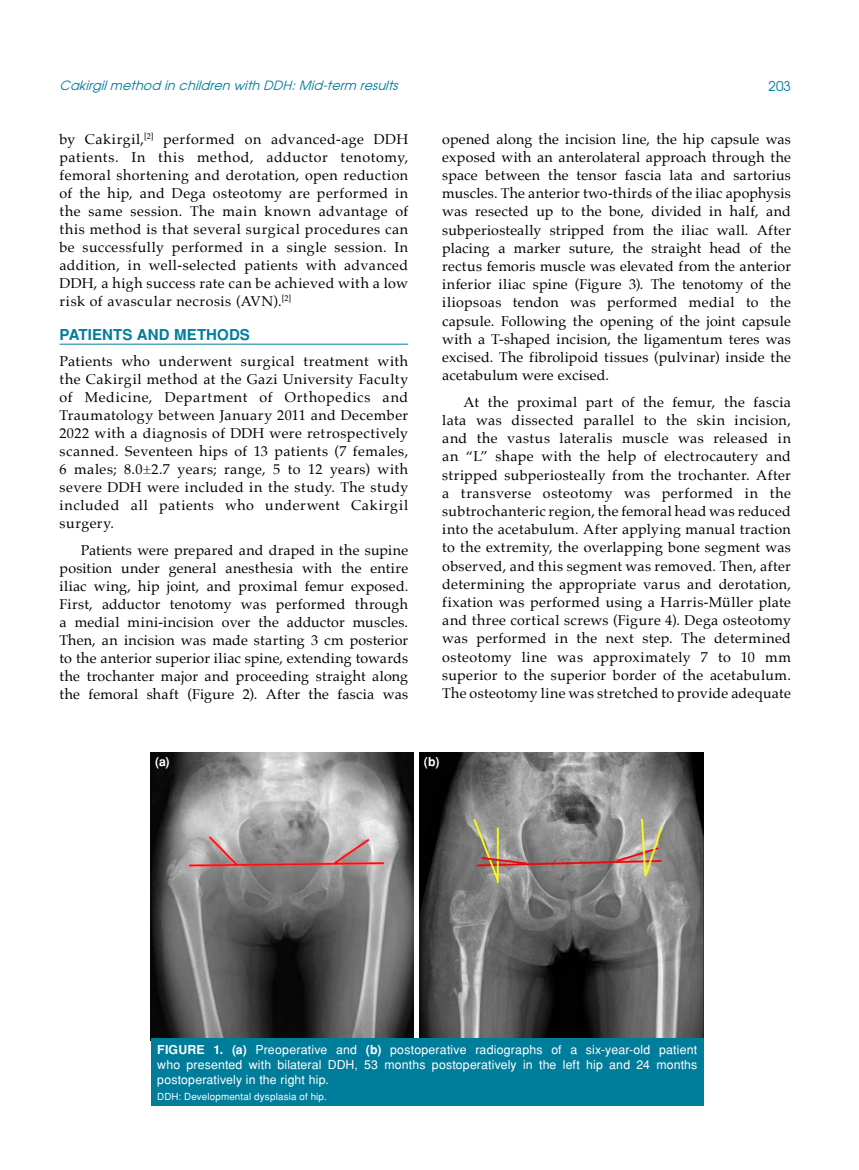
<style>
.page{position:relative;width:859px;height:1170px;background:#fff}
.page>*{position:absolute;margin:0;border:0;box-sizing:border-box;transform-origin:0 0}
.t1{font:700 15px "Helvetica Tr";letter-spacing:.005em;color:#007d9a}
.t2{font:14.25px/18.1px "Palatino";letter-spacing:.025em;color:#000;text-align:justify}
.t3{font:13.5px "Avant Garde Tr";color:#007d9a}
.t4{font:italic 12.75px "Avant Garde Tr";color:#007d9a}
.t5{font:12.3px/15.3px "Helvetica Normal Tr";letter-spacing:.01em;color:#fff;text-align:justify}
.t6{font:700 12.3px "Helvetica Tr";color:#fff}
.t7{font:9.75px "Helvetica Normal Tr";letter-spacing:.02em;color:#fff}
.s1{font-family:"Helvetica Tr";font-weight:700}
</style>
<div class="page">
<hr style="left:60px;top:344px;width:348px;height:1px;background:#007d9a">
<img style="left:151px;top:752px;width:553px;height:286px">
<hr style="left:415px;top:751px;width:4px;height:289px;background:#fff">
<div style="left:151px;top:1038px;width:553px;height:68px;background:#007d9a"></div>
<p class="t4" style="left:60px;top:78px;width:344px">Cakirgilmethod in children with DDH:Mid-term results</p>
<p class="t3" style="left:768px;top:77px;width:24px">203</p>
<p class="t2" style="left:60px;top:130px;width:350px">by Cakirgil,<sup>[2]</sup> performed on advanced-age DDH patients. In this method, adductor tenotomy, femoral shortening and derotation, open reduction of the hip, and Dega osteotomy are performed in the same session. The main known advantage of this method is that several surgical procedures can be successfully performed in a single session. In addition, in well-selected patients with advanced DDH, a high success rate can be achieved with a low risk of avascular necrosis (AVN).<sup>[2]</sup></p>
<p class="t1" style="left:60px;top:325px;width:192px">PATIENTS AND METHODS</p>
<p class="t2" style="left:60px;top:352px;width:350px">Patients who underwent surgical treatment with the Cakirgil method at the Gazi University Faculty of Medicine, Department of Orthopedics and Traumatology between January 2011 and December 2022 with a diagnosis of DDH were retrospectively scanned. Seventeen hips of 13 patients (7 females, 6 males; 8.0±2.7 years; range, 5 to 12 years) with severe DDH were included in the study. The study included all patients who underwent Cakirgil surgery.</p>
<p class="t2" style="left:60px;top:540px;width:350px;text-indent:21px">Patients were prepared and draped in the supine position under general anesthesia with the entire iliac wing, hip joint, and proximal femur exposed.<br>First, adductor tenotomy was performed through a medial mini-incision over the adductor muscles.<br>Then, an incision was made starting 3 cm posterior to the anterior superior iliac spine, extending towards the trochanter major and proceeding straight along the femoral shaft (Figure 2). After the fascia was</p>
<p class="t2" style="left:442px;top:130px;width:350px">opened along the incision line, the hip capsule was exposed with an anterolateral approach through the space between the tensor fascia lata and sartorius muscles. The anterior two-thirds of the iliac apophysis was resected up to the bone, divided in half, and subperiosteally stripped from the iliac wall. After placing a marker suture, the straight head of the rectus femoris muscle was elevated from the anterior inferior iliac spine (Figure 3). The tenotomy of the iliopsoas tendon was performed medial to the capsule. Following the opening of the joint capsule with a T-shaped incision, the ligamentum teres was excised. The fibrolipoid tissues (pulvinar) inside the acetabulum were excised.</p>
<p class="t2" style="left:442px;top:393px;width:350px;text-indent:21px">At the proximal part of the femur, the fascia lata was dissected parallel to the skin incision, and the vastus lateralis muscle was released in an “L” shape with the help of electrocautery and stripped subperiosteally from the trochanter. After a transverse osteotomy was performed in the subtrochanteric region, the femoral head was reduced into the acetabulum. After applying manual traction to the extremity, the overlapping bone segment was observed, and this segment was removed. Then, after determining the appropriate varus and derotation, fixation was performed using a Harris-Müller plate and three cortical screws (Figure 4). Dega osteotomy was performed in the next step. The determined osteotomy line was approximately 7 to 10 mm superior to the superior border of the acetabulum.<br>The osteotomy line was stretched to provide adequate</p>
<p class="t6" style="left:155px;top:754px;width:16px">(a)</p>
<p class="t6" style="left:424px;top:754px;width:17px">(b)</p>
<p class="t5" style="left:157px;top:1041px;width:542px"><span class="s1">FIGURE 1. (a)</span> Preoperative and <span class="s1">(b)</span> postoperative radiographs of a six-year-old patient who presented with bilateral DDH, 53 months postoperatively in the left hip and 24 months postoperatively in the right hip.</p>
<p class="t7" style="left:157px;top:1090px;width:171px">DDH: Developmental dysplasia of hip.</p>
</div>
